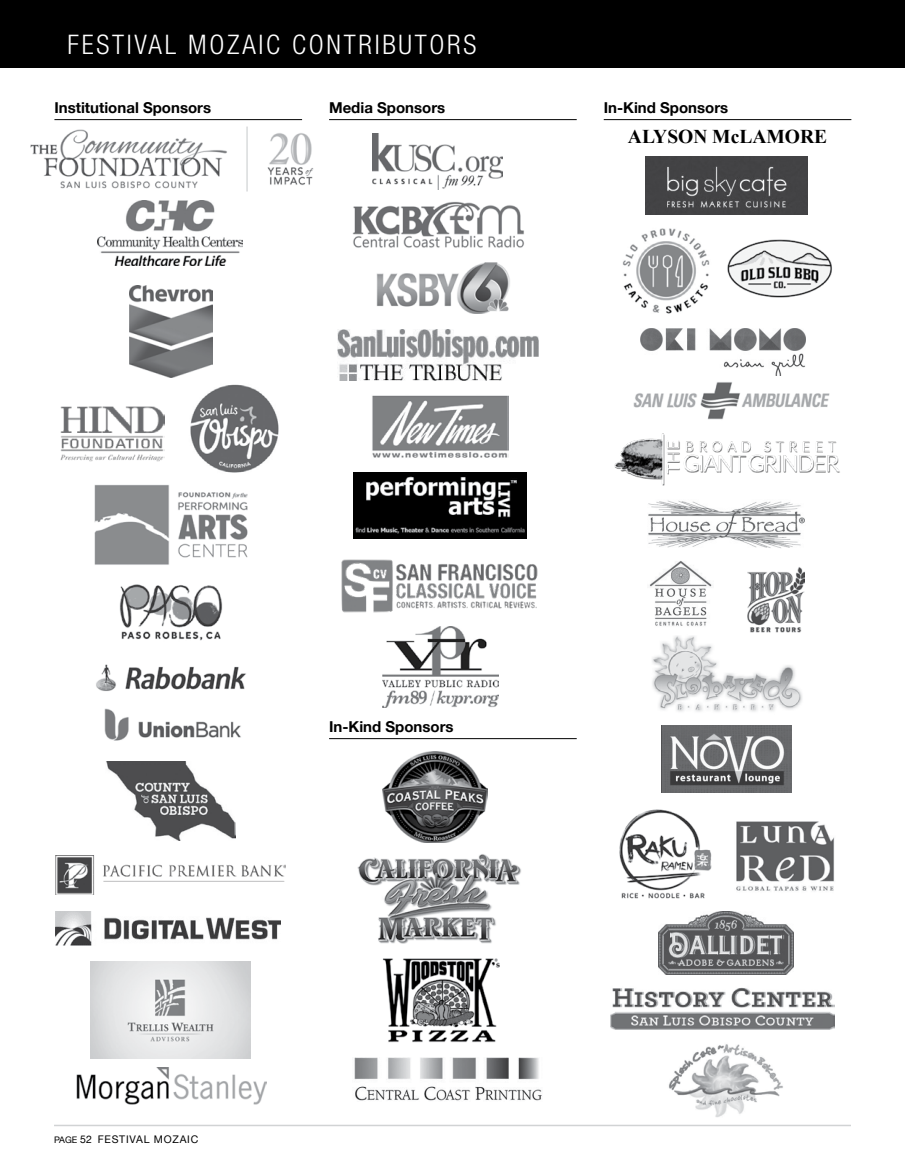
<style>
.page{position:relative;width:905px;height:1175px;background:#fff}
.page>*{position:absolute;margin:0;border:0;box-sizing:border-box;transform-origin:0 0}
.t1{font:300 condensed 27px "Helvetica Neue";letter-spacing:.1em;color:#fff}
.t2{font:700 19.5px "Times New Roman";color:#000}
.t3{font:700 15px "Helvetica Neue";color:#000}
.t4{font:10.5px "Helvetica Neue";letter-spacing:.07em;color:#000}
.s1{font-size:9px}
</style>
<div class="page">
<div style="left:0;top:0;width:904px;height:68px;background:#000"></div>
<img style="left:94px;top:485px;width:154px;height:80px">
<img style="left:129px;top:286px;width:83px;height:92px">
<img style="left:56px;top:911px;width:224px;height:34px">
<img style="left:97px;top:200px;width:146px;height:65px">
<img style="left:76px;top:1067px;width:190px;height:38px">
<img style="left:96px;top:664px;width:150px;height:27px">
<img style="left:106px;top:762px;width:130px;height:79px">
<img style="left:90px;top:961px;width:160px;height:97px">
<img style="left:104px;top:708px;width:137px;height:33px">
<img style="left:645px;top:156px;width:162px;height:59px">
<img style="left:382px;top:751px;width:105px;height:91px">
<img style="left:658px;top:911px;width:135px;height:63px">
<img style="left:610px;top:987px;width:224px;height:42px">
<img style="left:648px;top:500px;width:157px;height:48px">
<img style="left:352px;top:201px;width:172px;height:47px">
<img style="left:376px;top:263px;width:134px;height:51px">
<img style="left:373px;top:134px;width:129px;height:55px">
<img style="left:372px;top:395px;width:136px;height:63px">
<img style="left:640px;top:328px;width:165px;height:48px">
<img style="left:353px;top:472px;width:173px;height:66px">
<img style="left:652px;top:636px;width:150px;height:76px">
<img style="left:727px;top:239px;width:105px;height:59px">
<img style="left:622px;top:228px;width:88px;height:86px">
<img style="left:669px;top:1044px;width:114px;height:73px">
<img style="left:649px;top:561px;width:63px;height:65px">
<img style="left:747px;top:567px;width:57px;height:66px">
<img style="left:338px;top:330px;width:200px;height:51px">
<img style="left:383px;top:958px;width:117px;height:85px">
<img style="left:633px;top:382px;width:197px;height:38px">
<img style="left:190px;top:384px;width:89px;height:89px">
<img style="left:60px;top:406px;width:105px;height:55px">
<img style="left:56px;top:855px;width:230px;height:39px">
<img style="left:119px;top:584px;width:104px;height:57px">
<img style="left:341px;top:559px;width:197px;height:54px">
<img style="left:382px;top:626px;width:116px;height:81px">
<img style="left:736px;top:821px;width:99px;height:70px">
<img style="left:619px;top:809px;width:93px;height:90px">
<img style="left:661px;top:725px;width:131px;height:68px">
<img style="left:614px;top:433px;width:226px;height:53px">
<img style="left:354px;top:1057px;width:188px;height:44px">
<img style="left:357px;top:854px;width:164px;height:89px">
<img style="left:30px;top:126px;width:284px;height:66px">
<hr style="left:54px;top:119px;width:248px;height:1px;background:#000">
<hr style="left:329px;top:119px;width:247px;height:1px;background:#000">
<hr style="left:329px;top:738px;width:247px;height:1px;background:#000">
<hr style="left:603px;top:119px;width:248px;height:1px;background:#000">
<hr style="left:54px;top:1124px;width:796px;height:2px;background:#d1d3d4">
<h1 class="t1" style="left:68px;top:29px;width:410px">FESTIVAL MOZAIC CONTRIBUTORS</h1>
<p class="t3" style="left:54px;top:98px;width:158px">Institutional Sponsors</p>
<p class="t3" style="left:329px;top:98px;width:118px">Media Sponsors</p>
<p class="t3" style="left:603px;top:98px;width:126px">In-Kind Sponsors</p>
<h2 class="t2" style="left:628px;top:123px;width:201px">ALYSON McLAMORE</h2>
<p class="t3" style="left:329px;top:717px;width:126px">In-Kind Sponsors</p>
<p class="t4" style="left:54px;top:1132px;width:146px"><span class="s1">PAGE</span> 52 FESTIVAL MOZAIC</p>
</div>
